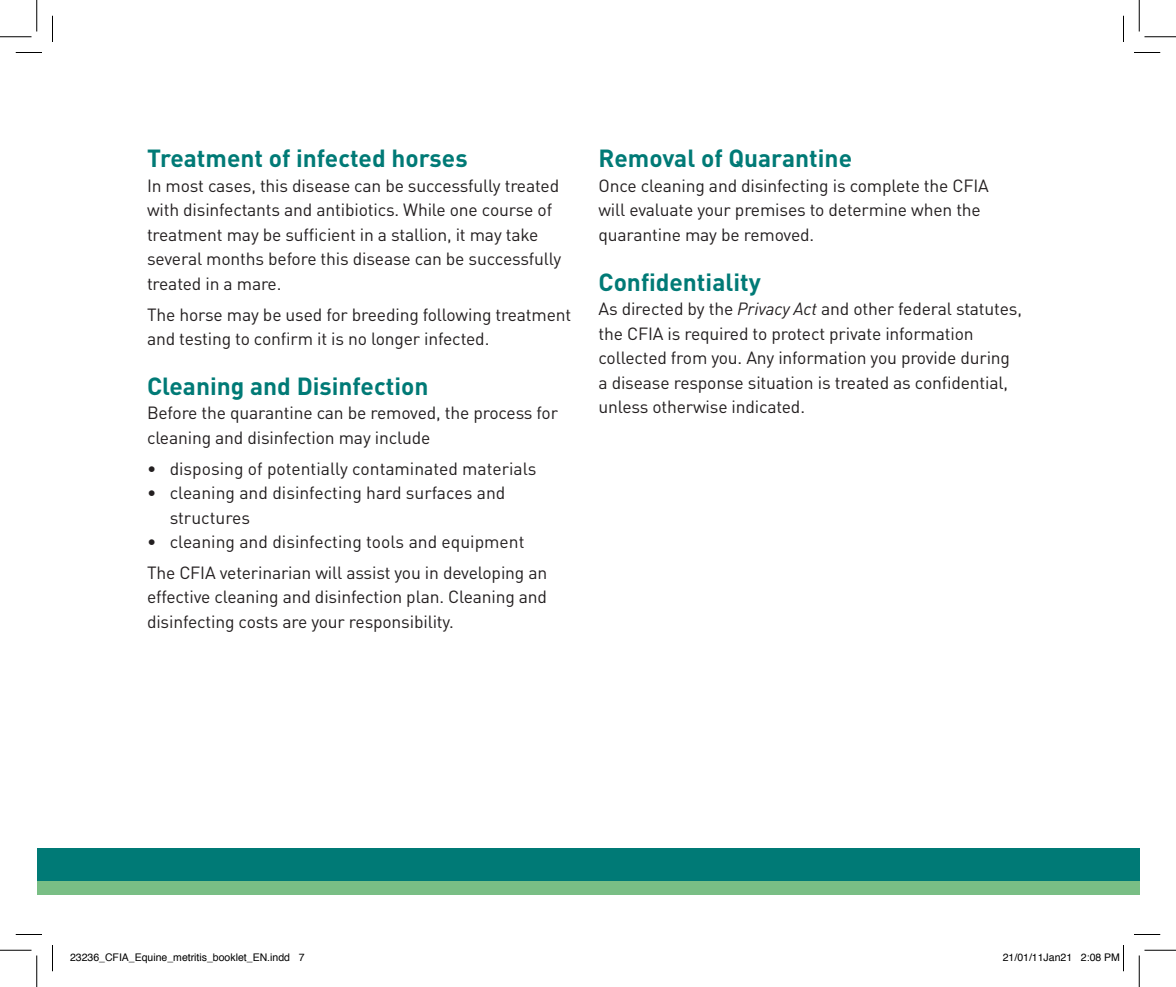
<style>
.page{position:relative;width:1176px;height:987px;background:#fff}
.page>*{position:absolute;margin:0;border:0;box-sizing:border-box;transform-origin:0 0}
.t1{font:700 24.5px "DIN";color:#007a76}
.t2{font:17.5px/24.5px "DIN";letter-spacing:-.01em;color:#231f20}
.t3{font:10.5px "Helvetica";color:#000}
.s1{font-style:italic}
</style>
<div class="page">
<div style="left:37px;top:881px;width:1102px;height:14px;background:#79be85"></div>
<div style="left:37px;top:849px;width:1102px;height:32px;background:#007a76"></div>
<svg style="left:16px;top:52px;width:26px;height:1px"></svg>
<svg style="left:1134px;top:52px;width:26px;height:1px"></svg>
<svg style="left:16px;top:934px;width:26px;height:1px"></svg>
<svg style="left:1134px;top:934px;width:26px;height:1px"></svg>
<svg style="left:52px;top:16px;width:1px;height:26px"></svg>
<svg style="left:52px;top:945px;width:1px;height:26px"></svg>
<svg style="left:1123px;top:16px;width:1px;height:26px"></svg>
<hr style="left:0;top:36px;width:32px;height:1px;background:#000">
<hr style="left:1144px;top:36px;width:32px;height:1px;background:#000">
<hr style="left:0;top:950px;width:32px;height:1px;background:#000">
<hr style="left:1144px;top:950px;width:32px;height:1px;background:#000">
<hr style="left:36px;top:0;width:1px;height:32px;background:#000">
<hr style="left:36px;top:956px;width:1px;height:31px;background:#000">
<hr style="left:1139px;top:0;width:1px;height:32px;background:#000">
<hr style="left:1139px;top:956px;width:1px;height:31px;background:#000">
<svg style="left:1123px;top:945px;width:1px;height:26px"></svg>
<h1 class="t1" style="left:147px;top:142px;width:322px">Treatment of infected horses</h1>
<p class="t2" style="left:147px;top:173px;width:416px">In most cases, this disease can be successfully treated with disinfectants and antibiotics. While one course of treatment may be sufficient in a stallion, it may take several months before this disease can be successfully treated in a mare.</p>
<p class="t2" style="left:147px;top:302px;width:426px">The horse may be used for breeding following treatment and testing to confirm it is no longer infected.</p>
<h1 class="t1" style="left:147px;top:370px;width:283px">Cleaning and Disinfection</h1>
<p class="t2" style="left:147px;top:400px;width:413px">Before the quarantine can be removed, the process for cleaning and disinfection may include</p>
<p class="t2" style="left:147px;top:456px;width:391px">• disposing of potentially contaminated materials</p>
<p class="t2" style="left:170px;top:480px;width:337px;text-indent:-23px">• cleaning and disinfecting hard surfaces and structures</p>
<p class="t2" style="left:147px;top:526px;width:402px;line-height:30.8px">• cleaning and disinfecting tools and equipment<br>The CFIA veterinarian will assist you in developing an</p>
<p class="t2" style="left:147px;top:585px;width:402px">effective cleaning and disinfection plan. Cleaning and disinfecting costs are your responsibility.</p>
<h1 class="t1" style="left:598px;top:142px;width:255px">Removal of Quarantine</h1>
<p class="t2" style="left:598px;top:173px;width:392px">Once cleaning and disinfecting is complete the CFIA will evaluate your premises to determine when the quarantine may be removed.</p>
<h1 class="t1" style="left:598px;top:266px;width:164px">Confidentiality</h1>
<p class="t2" style="left:598px;top:296px;width:425px">As directed by the <span class="s1">Privacy Act</span> and other federal statutes, the CFIA is required to protect private information collected from you. Any information you provide during a disease response situation is treated as confidential, unless otherwise indicated.</p>
<p class="t3" style="left:70px;top:949px;width:236px">23236_CFIA_Equine_metritis_booklet_EN.indd 7</p>
<p class="t3" style="left:1003px;top:949px;width:119px">21/01/11Jan21 2:08 PM</p>
</div>
